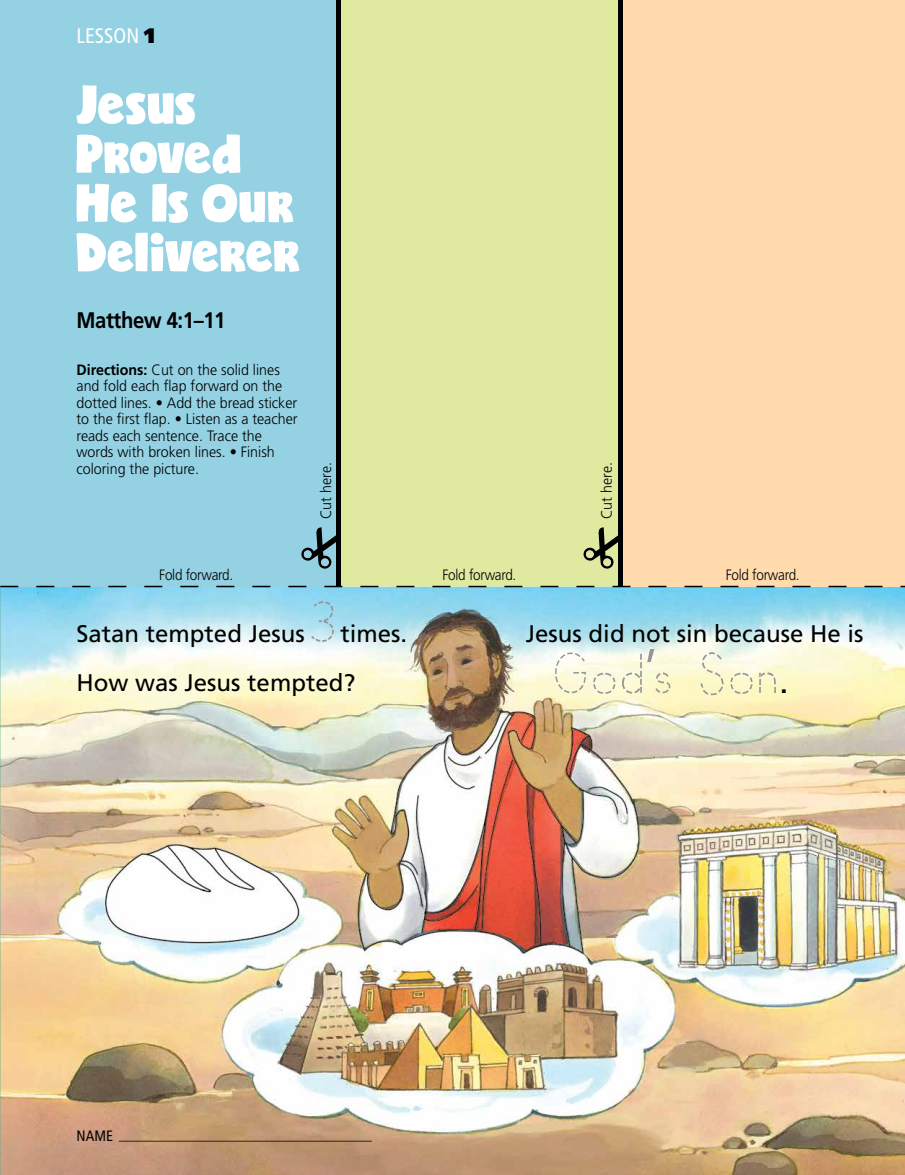
<style>
.page{position:relative;width:905px;height:1175px;background:#fff}
.page>*{position:absolute;margin:0;border:0;box-sizing:border-box;transform-origin:0 0}
.t1{font:58.5px "Dotted Futura Kdg";color:#939598}
.t2{font:51px/49.2px "Candy";color:#fff}
.t3{font:24px "Frutiger LT Std";color:#000}
.t4{font:700 22.5px "Frutiger LT Std";letter-spacing:-.02em;color:#000;scale:.9 1}
.t5{font:condensed 21px "Frutiger LT Std";color:#fff}
.t6{font:300 15px/16.5px "Frutiger LT Std";color:#000;scale:.95 1}
.t7{font:300 15px "Frutiger LT Std";letter-spacing:-.02em;color:#000;scale:.9 1}
.t8{font:condensed 15px "Frutiger LT Std";color:#000}
.s1{font-weight:900;font-stretch:normal;color:#000}
.s2{font-weight:700}
.s3{font-family:"Frutiger LT Std";font-weight:300;font-stretch:condensed}
.s4{font-family:"Frutiger LT Std";font-size:32.4px;color:#000}
</style>
<div class="page">
<img style="left:0;top:586px;width:904px;height:588px">
<div style="left:620px;top:0;width:284px;height:586px;background:#ffdbad"></div>
<div style="left:340px;top:0;width:278px;height:586px;background:#dfe99f"></div>
<div style="left:0;top:0;width:338px;height:586px;background:#93d1e3"></div>
<svg style="left:0;top:586px;width:18px;height:1px"></svg>
<svg style="left:36px;top:586px;width:18px;height:1px"></svg>
<svg style="left:72px;top:586px;width:18px;height:1px"></svg>
<svg style="left:108px;top:586px;width:18px;height:1px"></svg>
<svg style="left:144px;top:586px;width:18px;height:1px"></svg>
<svg style="left:180px;top:586px;width:18px;height:1px"></svg>
<svg style="left:216px;top:586px;width:18px;height:1px"></svg>
<svg style="left:252px;top:586px;width:18px;height:1px"></svg>
<svg style="left:288px;top:586px;width:18px;height:1px"></svg>
<svg style="left:324px;top:586px;width:18px;height:1px"></svg>
<svg style="left:360px;top:586px;width:18px;height:1px"></svg>
<svg style="left:396px;top:586px;width:18px;height:1px"></svg>
<svg style="left:432px;top:586px;width:18px;height:1px"></svg>
<svg style="left:468px;top:586px;width:18px;height:1px"></svg>
<svg style="left:504px;top:586px;width:18px;height:1px"></svg>
<svg style="left:540px;top:586px;width:18px;height:1px"></svg>
<svg style="left:576px;top:586px;width:18px;height:1px"></svg>
<svg style="left:612px;top:586px;width:18px;height:1px"></svg>
<svg style="left:648px;top:586px;width:18px;height:1px"></svg>
<svg style="left:684px;top:586px;width:18px;height:1px"></svg>
<svg style="left:720px;top:586px;width:18px;height:1px"></svg>
<svg style="left:756px;top:586px;width:18px;height:1px"></svg>
<svg style="left:792px;top:586px;width:18px;height:1px"></svg>
<svg style="left:828px;top:586px;width:18px;height:1px"></svg>
<svg style="left:864px;top:586px;width:18px;height:1px"></svg>
<hr style="left:336px;top:0;width:4px;height:586px;background:#000">
<hr style="left:618px;top:0;width:4px;height:586px;background:#000">
<svg style="left:301px;top:527px;width:40px;height:42px"></svg>
<div style="left:321px;top:558px;width:8px;height:8px;background:#93d1e3;border-radius:3px"></div>
<div style="left:303px;top:550px;width:9px;height:8px;background:#93d1e3;border-radius:3px"></div>
<hr style="left:119px;top:1140px;width:253px;height:1px;background:#000">
<hr style="left:0;top:0;width:1px;height:102px;background:#faa41a">
<svg style="left:311px;top:601px;width:23px;height:41px"></svg>
<svg style="left:583px;top:527px;width:40px;height:42px;background:#8a9063"></svg>
<h3 class="t5" style="left:76px;top:23px;width:80px">LESSON <span class="s1">1</span></h3>
<h2 class="t2" style="left:76px;top:83px;width:226px">Jesus<br>Proved<br>He Is Our<br>Deliverer</h2>
<h3 class="t4" style="left:76px;top:307px;width:167px">Matthew 4:1–11</h3>
<p class="t6" style="left:76px;top:361px;width:234px"><span class="s2">Directions:</span> Cut on the solid lines and fold each flap forward on the dotted lines. • Add the bread sticker to the first flap. • Listen as a teacher reads each sentence. Trace the words with broken lines. • Finish coloring the picture.</p>
<p class="t6" style="left:318px;top:519px;width:61px;rotate:-90deg">Cut here.</p>
<p class="t6" style="left:598px;top:519px;width:61px;rotate:-90deg">Cut here.</p>
<p class="t7" style="left:159px;top:566px;width:83px">Fold forward.</p>
<p class="t7" style="left:442px;top:566px;width:83px">Fold forward.</p>
<p class="t7" style="left:725px;top:566px;width:83px">Fold forward.</p>
<h3 class="t3" style="left:76px;top:619px;width:230px">Satan tempted Jesus</h3>
<h3 class="t3" style="left:340px;top:619px;width:68px">times.</h3>
<h3 class="t3" style="left:76px;top:668px;width:280px">How was Jesus tempted?</h3>
<h3 class="t3" style="left:526px;top:619px;width:339px">Jesus did not sin because He is</h3>
<h1 class="t1" style="left:551px;top:648px;width:239px">God<span class="s3">’</span>s Son<span class="s4">.</span></h1>
<p class="t8" style="left:76px;top:1127px;width:38px">NAME</p>
</div>
